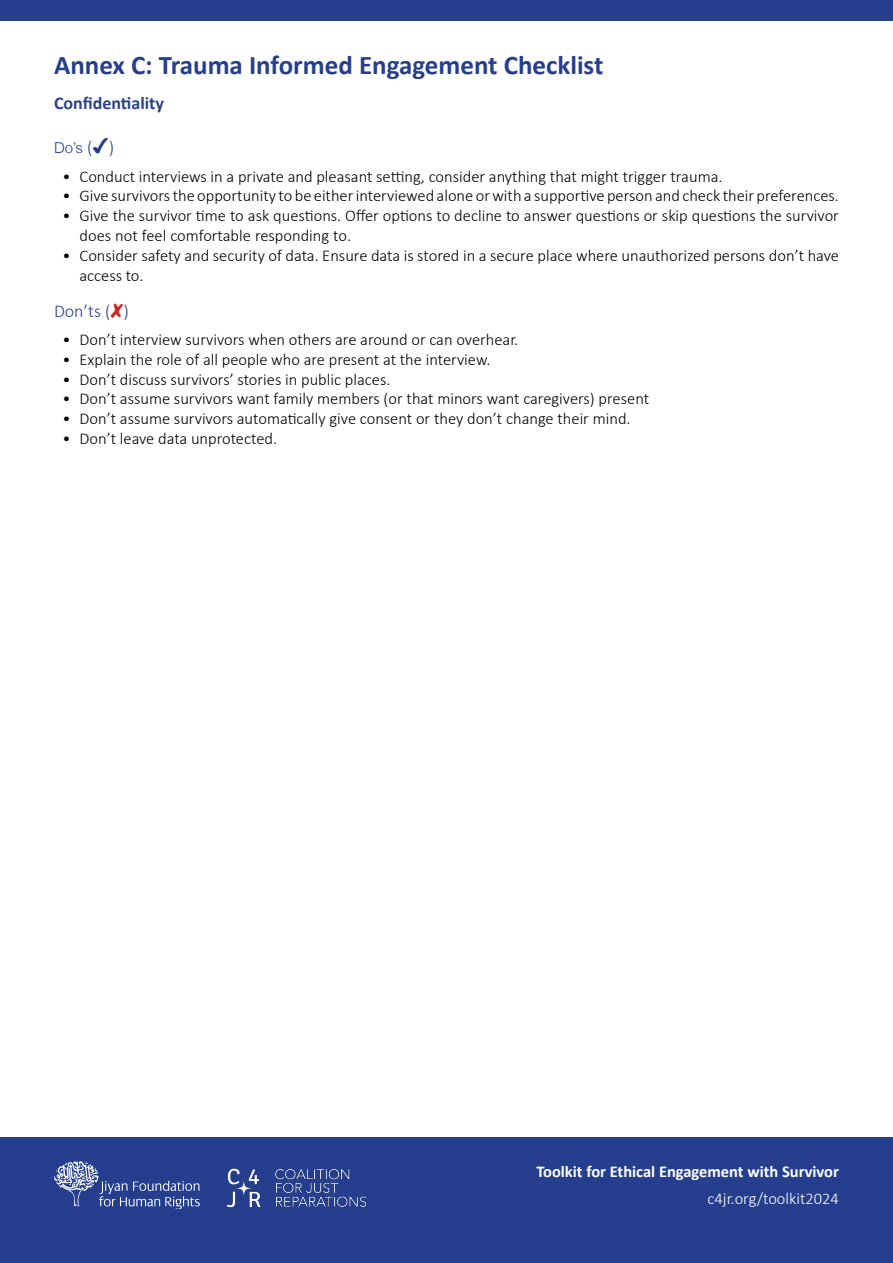
<style>
.page{position:relative;width:893px;height:1263px;background:#fff}
.page>*{position:absolute;margin:0;border:0;box-sizing:border-box;transform-origin:0 0}
.t1{font:700 27px "Calibri";color:#253f8e}
.t2{font:700 18px "Calibri";color:#29428a}
.t3{font:300 18px "Calibri";color:#29428a}
.t4{font:300 16.5px/19.8px "Calibri";color:#000}
.t5{font:700 16.5px "Calibri";color:#fff}
.t6{font:300 16.5px "Calibri";color:#fff}
.t7{font:300 15px "Helvetica";color:#29428a}
.s1{font-family:"Calibri";font-size:18px;color:#253f8e}
.s2{font-family:"Arial Unicode MS";font-weight:400;font-size:19.5px;color:#253f8e}
.s3{color:#253f8e}
.s4{font-family:"Arial Unicode MS";font-weight:400;font-size:19.5px;color:#d1232a}
</style>
<div class="page">
<div style="left:0;top:1137px;width:893px;height:126px;background:#253f8e"></div>
<div style="left:0;top:0;width:893px;height:21px;background:#253f8e"></div>
<svg style="left:54px;top:1161px;width:146px;height:48px"></svg>
<img style="left:227px;top:1168px;width:138px;height:40px">
<h1 class="t1" style="left:54px;top:54px;width:551px">Annex C: Trauma Informed Engagement Checklist</h1>
<p class="t2" style="left:54px;top:95px;width:112px">Confidentiality</p>
<p class="t7" style="left:54px;top:142px;width:62px">Do’s <span class="s1">(</span><span class="s2">✔</span><span class="s1">)</span></p>
<p class="t4" style="left:63px;top:168px;width:661px">• Conduct interviews in a private and pleasant setting, consider anything that might trigger trauma.</p>
<p class="t4" style="left:63px;top:187px;width:778px">• Give survivors the opportunity to be either interviewed alone or with a supportive person and check their preferences.</p>
<p class="t4" style="left:80px;top:207px;width:761px;text-indent:-17px">• Give the survivor time to ask questions. Offer options to decline to answer questions or skip questions the survivor does not feel comfortable responding to.</p>
<p class="t4" style="left:80px;top:247px;width:761px;text-indent:-17px">• Consider safety and security of data. Ensure data is stored in a secure place where unauthorized persons don’t have access to.</p>
<p class="t3" style="left:54px;top:303px;width:76px">Don’ts <span class="s3">(</span><span class="s4">✘</span><span class="s3">)</span></p>
<p class="t4" style="left:63px;top:331px;width:457px">• Don’t interview survivors when others are around or can overhear.</p>
<p class="t4" style="left:63px;top:351px;width:429px">• Explain the role of all people who are present at the interview.</p>
<p class="t4" style="left:63px;top:371px;width:329px">• Don’t discuss survivors’ stories in public places.</p>
<p class="t4" style="left:63px;top:390px;width:588px">• Don’t assume survivors want family members (or that minors want caregivers) present</p>
<p class="t4" style="left:63px;top:410px;width:570px">• Don’t assume survivors automatically give consent or they don’t change their mind.</p>
<p class="t4" style="left:63px;top:430px;width:216px">• Don’t leave data unprotected.</p>
<p class="t5" style="left:536px;top:1165px;width:304px">Toolkit for Ethical Engagement with Survivor</p>
<p class="t6" style="left:707px;top:1191px;width:133px">c4jr.org/toolkit2024</p>
</div>
